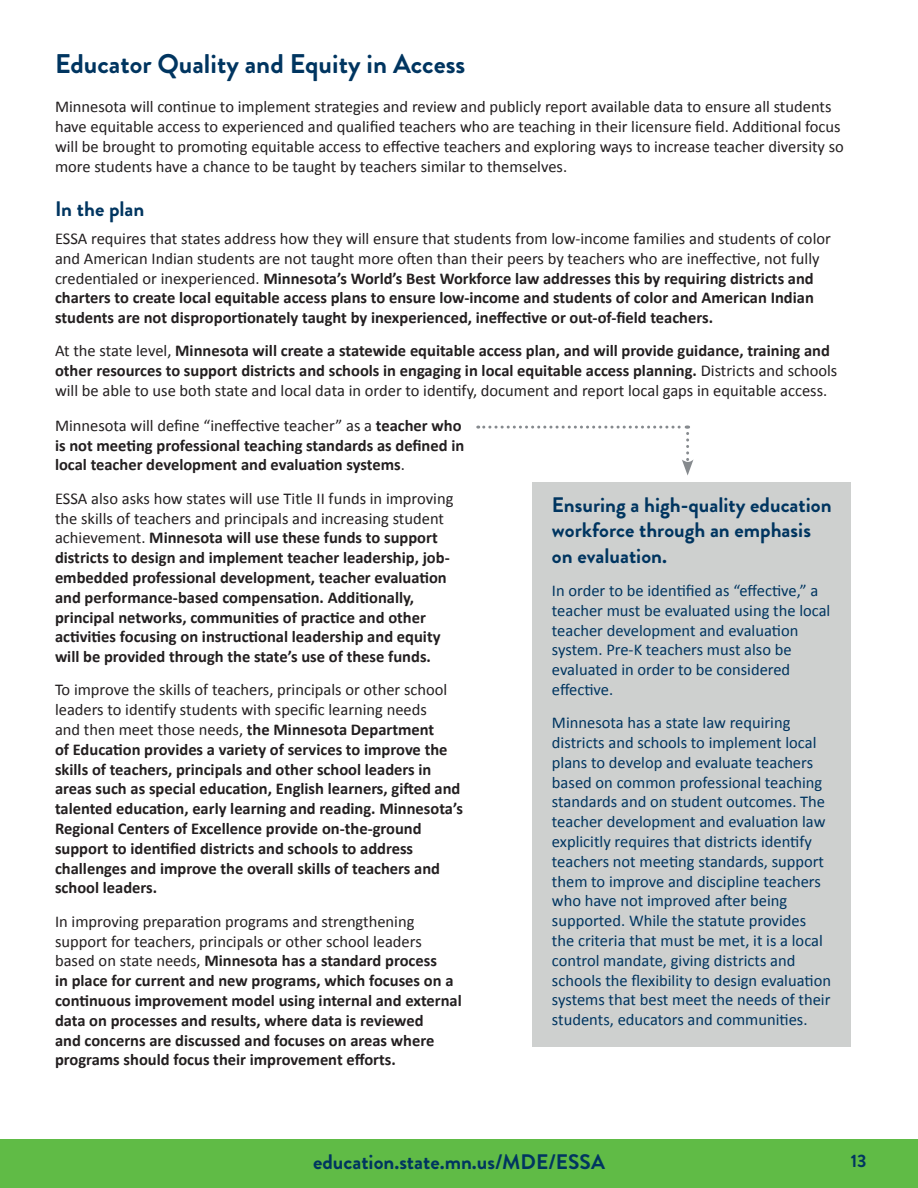
<style>
.page{position:relative;width:918px;height:1188px;background:#fff}
.page>*{position:absolute;margin:0;border:0;box-sizing:border-box;transform-origin:0 0}
.t1{font:700 27px "Brandon Grotesque";color:#003560}
.t2{font:700 21px/25.2px "Brandon Grotesque";color:#003560}
.t3{font:700 18px "Brandon Grotesque";color:#003560}
.t4{font:700 16.5px/19.8px "Calibri";color:#231f20}
.t5{font:16.5px/19.8px "Calibri";color:#003560}
.t6{font:16.5px/19.8px "Calibri";color:#231f20}
.s1{font-weight:400}
</style>
<div class="page">
<div style="left:0;top:1139px;width:918px;height:49px;background:#60bb46"></div>
<div style="left:533px;top:483px;width:318px;height:564px;background:#ced0cf"></div>
<svg style="left:478px;top:426px;width:215px;height:50px"></svg>
<h1 class="t1" style="left:55px;top:45px;width:412px">Educator Quality and Equity in Access</h1>
<p class="t6" style="left:55px;top:97px;width:790px">Minnesota will continue to implement strategies and review and publicly report available data to ensure all students have equitable access to experienced and qualified teachers who are teaching in their licensure field. Additional focus will be brought to promoting equitable access to effective teachers and exploring ways to increase teacher diversity so more students have a chance to be taught by teachers similar to themselves.</p>
<h2 class="t2" style="left:55px;top:197px;width:91px">In the plan</h2>
<p class="t4" style="left:55px;top:229px;width:777px"><span class="s1">ESSA requires that states address how they will ensure that students from low-income families and students of color and American Indian students are not taught more often than their peers by teachers who are ineffective, not fully credentialed or inexperienced.</span> Minnesota’s World’s Best Workforce law addresses this by requiring districts and charters to create local equitable access plans to ensure low-income and students of color and American Indian students are not disproportionately taught by inexperienced, ineffective or out-of-field teachers.</p>
<p class="t4" style="left:55px;top:341px;width:784px"><span class="s1">At the state level,</span> Minnesota will create a statewide equitable access plan, and will provide guidance, training and other resources to support districts and schools in engaging in local equitable access planning. <span class="s1">Districts and schools will be able to use both state and local data in order to identify, document and report local gaps in equitable access.</span></p>
<p class="t4" style="left:55px;top:415px;width:411px"><span class="s1">Minnesota will define “ineffective teacher” as a</span> teacher who is not meeting professional teaching standards as defined in local teacher development and evaluation systems<span class="s1">.</span></p>
<p class="t4" style="left:55px;top:488px;width:400px"><span class="s1">ESSA also asks how states will use Title II funds in improving the skills of teachers and principals and increasing student achievement.</span> Minnesota will use these funds to support districts to design and implement teacher leadership, job&shy;embedded professional development, teacher evaluation and performance-based compensation. Additionally, principal networks, communities of practice and other activities focusing on instructional leadership and equity will be provided through the state’s use of these funds.</p>
<p class="t4" style="left:55px;top:680px;width:409px"><span class="s1">To improve the skills of teachers, principals or other school leaders to identify students with specific learning needs<br>and then meet those needs,</span> the Minnesota Department<br>of Education provides a variety of services to improve the skills of teachers, principals and other school leaders in areas such as special education, English learners, gifted and talented education, early learning and reading. Minnesota’s Regional Centers of Excellence provide on-the-ground support to identified districts and schools to address challenges and improve the overall skills of teachers and school leaders.</p>
<p class="t4" style="left:55px;top:911px;width:408px"><span class="s1">In improving preparation programs and strengthening support for teachers, principals or other school leaders based on state needs,</span> Minnesota has a standard process<br>in place for current and new programs, which focuses on a continuous improvement model using internal and external data on processes and results, where data is reviewed<br>and concerns are discussed and focuses on areas where programs should focus their improvement efforts.</p>
<p class="t2" style="left:552px;top:493px;width:281px">Ensuring a high-quality education workforce through an emphasis on evaluation.</p>
<p class="t5" style="left:552px;top:581px;width:280px">In order to be identified as “effective,” a teacher must be evaluated using the local teacher development and evaluation system. Pre-K teachers must also be evaluated in order to be considered effective.</p>
<p class="t5" style="left:552px;top:713px;width:281px">Minnesota has a state law requiring districts and schools to implement local plans to develop and evaluate teachers based on common professional teaching standards and on student outcomes. The teacher development and evaluation law explicitly requires that districts identify teachers not meeting standards, support them to improve and discipline teachers who have not improved after being supported. While the statute provides the criteria that must be met, it is a local control mandate, giving districts and schools the flexibility to design evaluation systems that best meet the needs of their students, educators and communities.</p>
<p class="t2" style="left:313px;top:1149px;width:293px">education.state.mn.us/MDE/ESSA</p>
<p class="t3" style="left:851px;top:1148px;width:17px">13</p>
</div>
